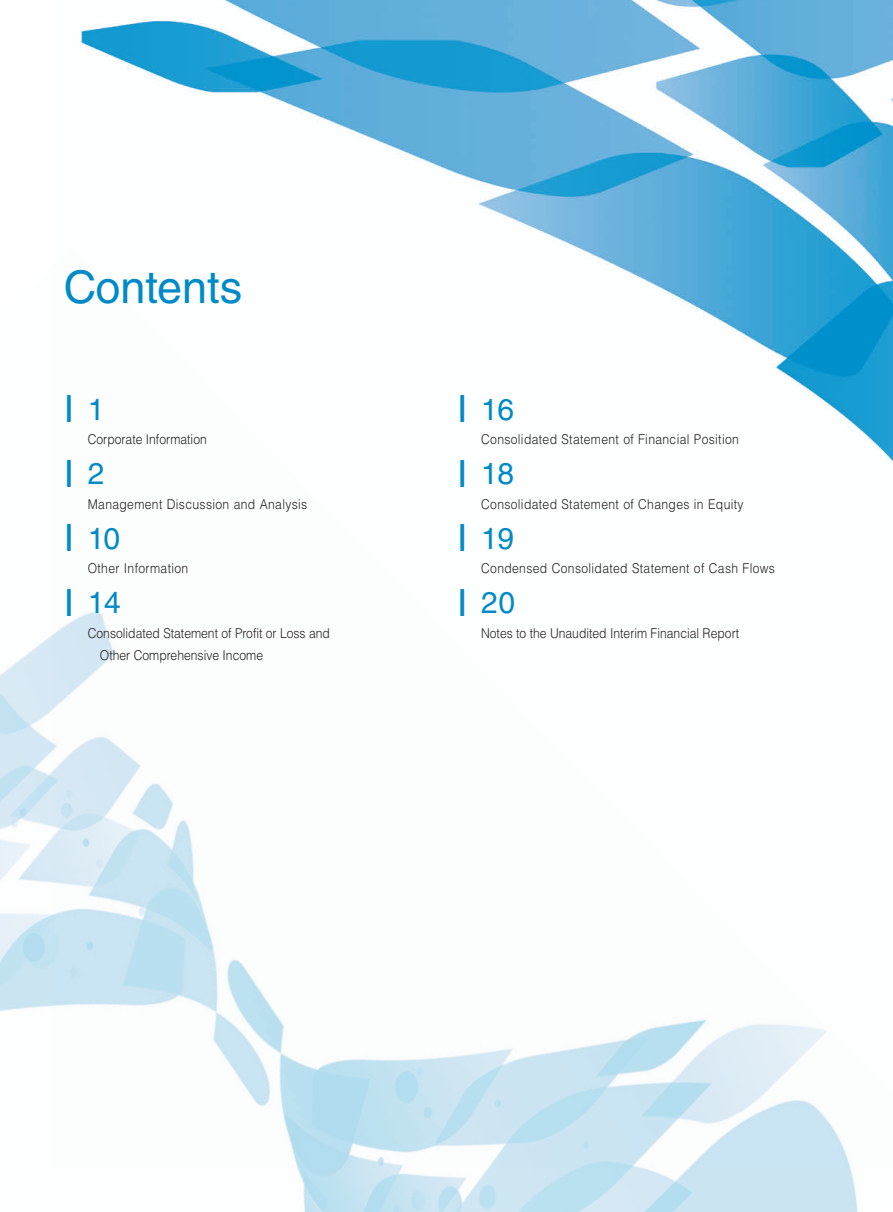
<style>
.page{position:relative;width:893px;height:1212px;background:#fff}
.page>*{position:absolute;margin:0;border:0;box-sizing:border-box;transform-origin:0 0}
.t1{font:45px "Helvetica LT Std";color:#008ac8}
.t2{font:37.5px "Helvetica LT Std";color:#008ac8}
.t3{font:30px "Helvetica LT Std";letter-spacing:-.01em;color:#008ac8}
.t4{font:300 13.5px "Helvetica LT Std";letter-spacing:.03em;color:#231f20;scale:.9 1}
.t5{font:300 13.5px/22.5px "Helvetica LT Std";color:#231f20;scale:.9 1}
.s1{font-size:30px}
.s2{font-size:37.5px}
</style>
<div class="page">
<img style="left:81px;top:0;width:812px;height:247px">
<img style="left:0;top:247px;width:893px;height:965px">
<h1 class="t1" style="left:64px;top:261px;width:180px">Contents</h1>
<h2 class="t2" style="left:64px;top:387px;width:42px">I <span class="s1">1</span></h2>
<p class="t5" style="left:88px;top:428px;width:134px">Corporate Information</p>
<h2 class="t2" style="left:64px;top:452px;width:42px">I <span class="s1">2</span></h2>
<p class="t4" style="left:88px;top:495px;width:245px">Management Discussion and Analysis</p>
<h3 class="t3" style="left:64px;top:521px;width:58px"><span class="s2">I</span> 10</h3>
<p class="t4" style="left:88px;top:560px;width:113px">Other Information</p>
<h3 class="t3" style="left:64px;top:585px;width:58px"><span class="s2">I</span> 14</h3>
<p class="t5" style="left:100px;top:621px;width:257px;text-indent:-12px">Consolidated Statement of Profit or Loss and<br>Other Comprehensive Income</p>
<h3 class="t3" style="left:457px;top:392px;width:59px"><span class="s2">I</span> 16</h3>
<p class="t4" style="left:481px;top:431px;width:288px">Consolidated Statement of Financial Position</p>
<h3 class="t3" style="left:457px;top:456px;width:59px"><span class="s2">I</span> 18</h3>
<p class="t4" style="left:481px;top:495px;width:293px">Consolidated Statement of Changes in Equity</p>
<h3 class="t3" style="left:457px;top:521px;width:59px"><span class="s2">I</span> 19</h3>
<p class="t4" style="left:481px;top:560px;width:328px">Condensed Consolidated Statement of Cash Flows</p>
<h3 class="t3" style="left:457px;top:585px;width:60px"><span class="s2">I</span> 20</h3>
<p class="t5" style="left:481px;top:621px;width:288px">Notes to the Unaudited Interim Financial Report</p>
</div>
